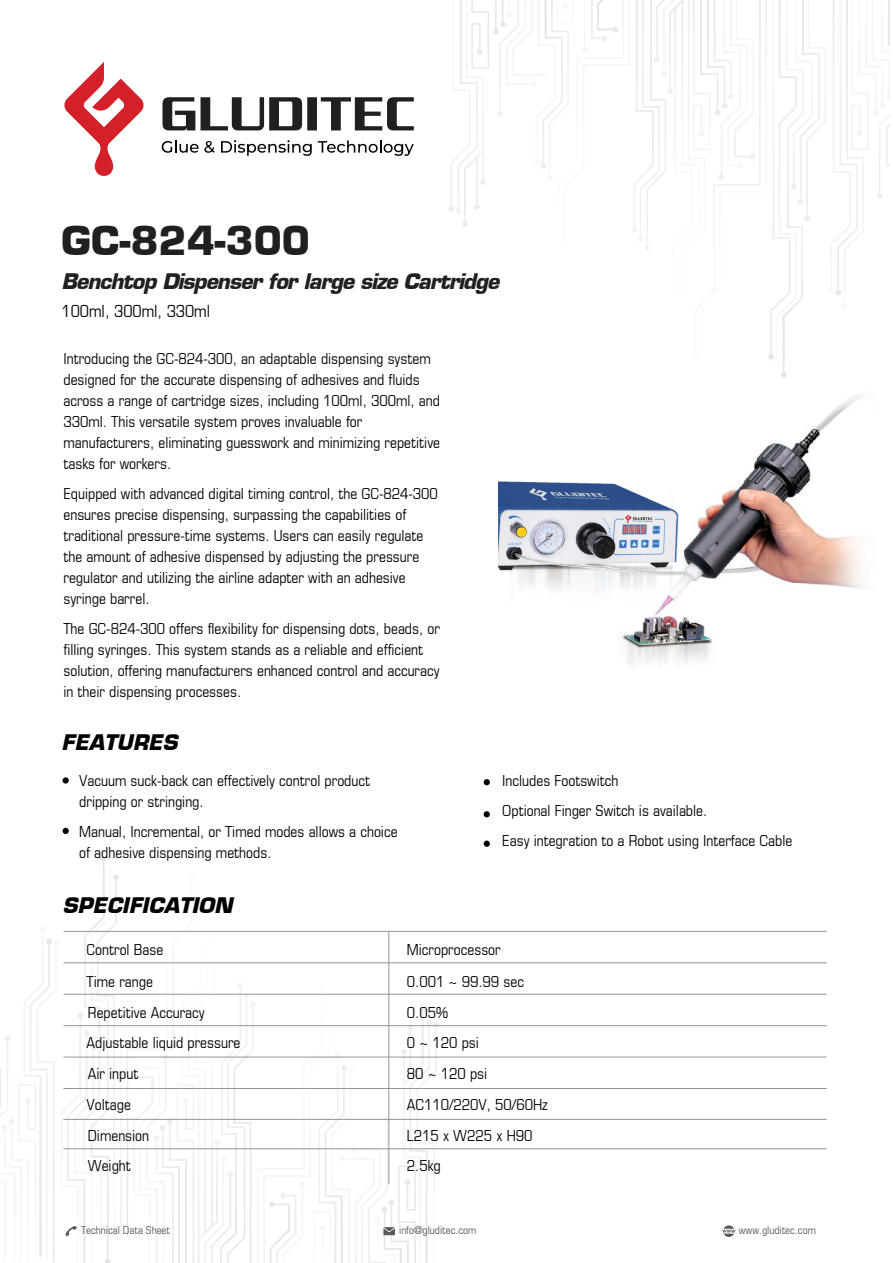
<style>
.page{position:relative;width:893px;height:1263px;background:#fff}
.page>*{position:absolute;margin:0;border:0;box-sizing:border-box;transform-origin:0 0}
.t1{font:700 39.15px "SFU Eurostile";color:#221f1f}
.t2{font:italic 700 21px "SFU Eurostile";letter-spacing:-.04em;color:#221f1f}
.t3{font:italic 700 21px "SFU Eurostile";color:#000}
.t4{font:16.5px "SFU Eurostile Condensed";color:#000}
.t5{font:15px/21px "SFU Eurostile Condensed";color:#000}
.t6{font:10.65px "SFU Eurostile Condensed";color:#58595b}
</style>
<div class="page">
<svg style="left:449px;top:0;width:441px;height:378px"></svg>
<svg style="left:64px;top:62px;width:80px;height:114px"></svg>
<svg style="left:162px;top:97px;width:33px;height:33px"></svg>
<svg style="left:201px;top:97px;width:213px;height:33px"></svg>
<svg style="left:162px;top:140px;width:53px;height:13px"></svg>
<svg style="left:221px;top:140px;width:91px;height:16px"></svg>
<svg style="left:318px;top:140px;width:96px;height:16px"></svg>
<hr style="left:63px;top:931px;width:764px;height:1px;background:#929497">
<hr style="left:63px;top:962px;width:764px;height:1px;background:#929497">
<hr style="left:63px;top:994px;width:764px;height:1px;background:#929497">
<hr style="left:63px;top:1025px;width:764px;height:1px;background:#929497">
<hr style="left:63px;top:1057px;width:764px;height:1px;background:#929497">
<hr style="left:63px;top:1088px;width:764px;height:1px;background:#929497">
<hr style="left:63px;top:1119px;width:764px;height:1px;background:#929497">
<hr style="left:63px;top:1148px;width:764px;height:1px;background:#929497">
<svg style="left:0;top:856px;width:439px;height:407px"></svg>
<svg style="left:722px;top:1225px;width:14px;height:12px"></svg>
<svg style="left:63px;top:777px;width:6px;height:6px"></svg>
<svg style="left:63px;top:828px;width:6px;height:6px"></svg>
<svg style="left:484px;top:779px;width:6px;height:6px"></svg>
<svg style="left:484px;top:811px;width:6px;height:6px"></svg>
<div style="left:484px;top:840px;width:6px;height:7px;background:#000;border-radius:50%"></div>
<img style="left:498px;top:395px;width:367px;height:268px">
<h1 class="t1" style="left:62px;top:210px;width:250px">GC-824-300</h1>
<h2 class="t2" style="left:62px;top:265px;width:439px">Benchtop Dispenser for large size Cartridge</h2>
<p class="t4" style="left:62px;top:298px;width:150px">100ml, 300ml, 330ml</p>
<p class="t5" style="left:63px;top:347px;width:378px">Introducing the GC-824-300, an adaptable dispensing system designed for the accurate dispensing of adhesives and fluids across a range of cartridge sizes, including 100ml, 300ml, and 330ml. This versatile system proves invaluable for manufacturers, eliminating guesswork and minimizing repetitive tasks for workers.</p>
<p class="t5" style="left:63px;top:482px;width:376px">Equipped with advanced digital timing control, the GC-824-300 ensures precise dispensing, surpassing the capabilities of traditional pressure-time systems. Users can easily regulate the amount of adhesive dispensed by adjusting the pressure regulator and utilizing the airline adapter with an adhesive syringe barrel.</p>
<p class="t5" style="left:63px;top:617px;width:378px">The GC-824-300 offers flexibility for dispensing dots, beads, or filling syringes. This system stands as a reliable and efficient solution, offering manufacturers enhanced control and accuracy in their dispensing processes.</p>
<h2 class="t3" style="left:62px;top:725px;width:117px">FEATURES</h2>
<p class="t5" style="left:79px;top:769px;width:292px">Vacuum suck-back can effectively control product dripping or stringing.</p>
<p class="t5" style="left:79px;top:820px;width:320px">Manual, Incremental, or Timed modes allows a choice of adhesive dispensing methods.</p>
<p class="t5" style="left:502px;top:764px;width:292px;line-height:30px">Includes Footswitch<br>Optional Finger Switch is available.<br>Easy integration to a Robot using Interface Cable</p>
<h2 class="t3" style="left:63px;top:888px;width:171px">SPECIFICATION</h2>
<p class="t5" style="left:87px;top:932px;width:78px;line-height:32px">Control Base<br>Time range</p>
<p class="t5" style="left:407px;top:932px;width:119px;line-height:32px">Microprocessor<br>0.001 ~ 99.99 sec</p>
<p class="t5" style="left:88px;top:1000px;width:118px">Repetitive Accuracy</p>
<p class="t5" style="left:407px;top:1000px;width:43px">0.05%</p>
<p class="t5" style="left:87px;top:1030px;width:155px">Adjustable liquid pressure</p>
<p class="t5" style="left:407px;top:1030px;width:74px">0 ~ 120 psi</p>
<p class="t5" style="left:88px;top:1061px;width:52px">Air input</p>
<p class="t5" style="left:407px;top:1062px;width:82px">80 ~ 120 psi</p>
<p class="t5" style="left:87px;top:1093px;width:46px">Voltage</p>
<p class="t5" style="left:407px;top:1093px;width:143px">AC110/220V, 50/60Hz</p>
<p class="t5" style="left:88px;top:1124px;width:63px">Dimension</p>
<p class="t5" style="left:407px;top:1124px;width:127px">L215 x W225 x H90</p>
<p class="t5" style="left:88px;top:1153px;width:45px">Weight</p>
<p class="t5" style="left:407px;top:1153px;width:35px">2.5kg</p>
<p class="t6" style="left:81px;top:1222px;width:91px">Technical Data Sheet</p>
<p class="t6" style="left:399px;top:1222px;width:79px">info@gluditec.com</p>
<p class="t6" style="left:739px;top:1222px;width:78px">www.gluditec.com</p>
</div>
